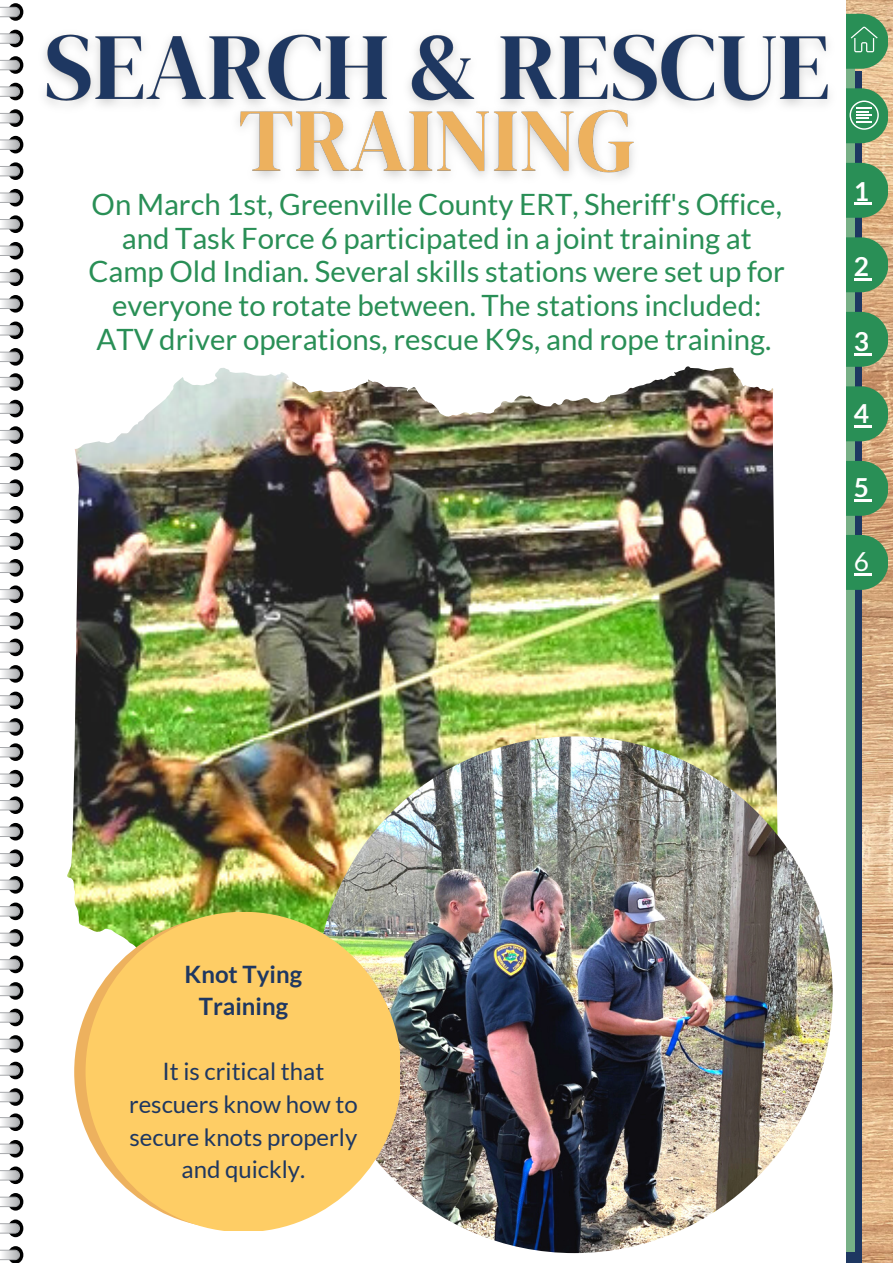
<style>
.page{position:relative;width:893px;height:1264px;background:#fff}
.page>*{position:absolute;margin:0;border:0;box-sizing:border-box;transform-origin:0 0}
.t1{font:29.4px/33.8px "Lato";color:#298f56;text-align:center}
.t2{font:700 26.25px "Lato";color:#fff}
.t3{font:26.25px "Lato";color:#fff}
.t4{font:24px/32.5px "Lato";color:#1e3761;text-align:center}
.t5{font:700 24px/32.5px "Lato";color:#1e3761;text-align:center}
</style>
<div class="page">
<img style="left:846px;top:0;width:46px;height:1262px">
<div style="left:749px;top:163px;width:138px;height:55px;background:#298f56;border-radius:27px"></div>
<div style="left:749px;top:237px;width:138px;height:55px;background:#298f56;border-radius:27px"></div>
<div style="left:749px;top:312px;width:138px;height:55px;background:#298f56;border-radius:27px"></div>
<div style="left:749px;top:386px;width:138px;height:55px;background:#298f56;border-radius:27px"></div>
<div style="left:749px;top:461px;width:138px;height:55px;background:#298f56;border-radius:27px"></div>
<div style="left:749px;top:14px;width:138px;height:55px;background:#298f56;border-radius:27px"></div>
<div style="left:749px;top:88px;width:138px;height:55px;background:#298f56;border-radius:27px"></div>
<svg style="left:849px;top:100px;width:29px;height:30px"></svg>
<svg style="left:850px;top:26px;width:27px;height:26px"></svg>
<svg style="left:854px;top:203px;width:17px;height:2px"></svg>
<svg style="left:854px;top:278px;width:17px;height:2px"></svg>
<svg style="left:854px;top:353px;width:17px;height:2px"></svg>
<svg style="left:854px;top:425px;width:17px;height:2px"></svg>
<hr style="left:853px;top:499px;width:18px;height:3px;background:#fff">
<div style="left:749px;top:535px;width:138px;height:55px;background:#298f56;border-radius:27px"></div>
<hr style="left:853px;top:573px;width:18px;height:3px;background:#fff">
<img style="left:12px;top:9px;width:833px;height:1248px">
<svg style="left:0;top:3px;width:23px;height:362px"></svg>
<svg style="left:0;top:373px;width:23px;height:362px"></svg>
<svg style="left:0;top:743px;width:23px;height:362px"></svg>
<svg style="left:0;top:1113px;width:23px;height:149px"></svg>
<img style="left:232px;top:367px;width:545px;height:531px">
<img style="left:316px;top:736px;width:516px;height:516px;border-radius:50%">
<svg style="left:85px;top:911px;width:315px;height:319px;fill:#fecd65"></svg>
<img style="left:27px;top:9px;width:819px;height:143px">
<img style="left:222px;top:67px;width:428px;height:153px">
<p class="t1" style="left:88px;top:186px;width:698px">On March 1st, Greenville County ERT, Sheriff's Office, and Task Force 6 participated in a joint training at Camp Old Indian. Several skills stations were set up for everyone to rotate between. The stations included:<br>ATV driver operations, rescue K9s, and rope training.</p>
<p class="t2" style="left:853px;top:175px;width:17px">1</p>
<p class="t2" style="left:853px;top:250px;width:17px">2</p>
<p class="t2" style="left:853px;top:325px;width:17px">3</p>
<p class="t2" style="left:853px;top:397px;width:17px">4</p>
<p class="t2" style="left:853px;top:471px;width:17px">5</p>
<p class="t3" style="left:853px;top:545px;width:17px">6</p>
<p class="t5" style="left:185px;top:957px;width:119px">Knot Tying<br>Training</p>
<p class="t4" style="left:129px;top:1054px;width:230px">It is critical that rescuers know how to secure knots properly and quickly.</p>
</div>
